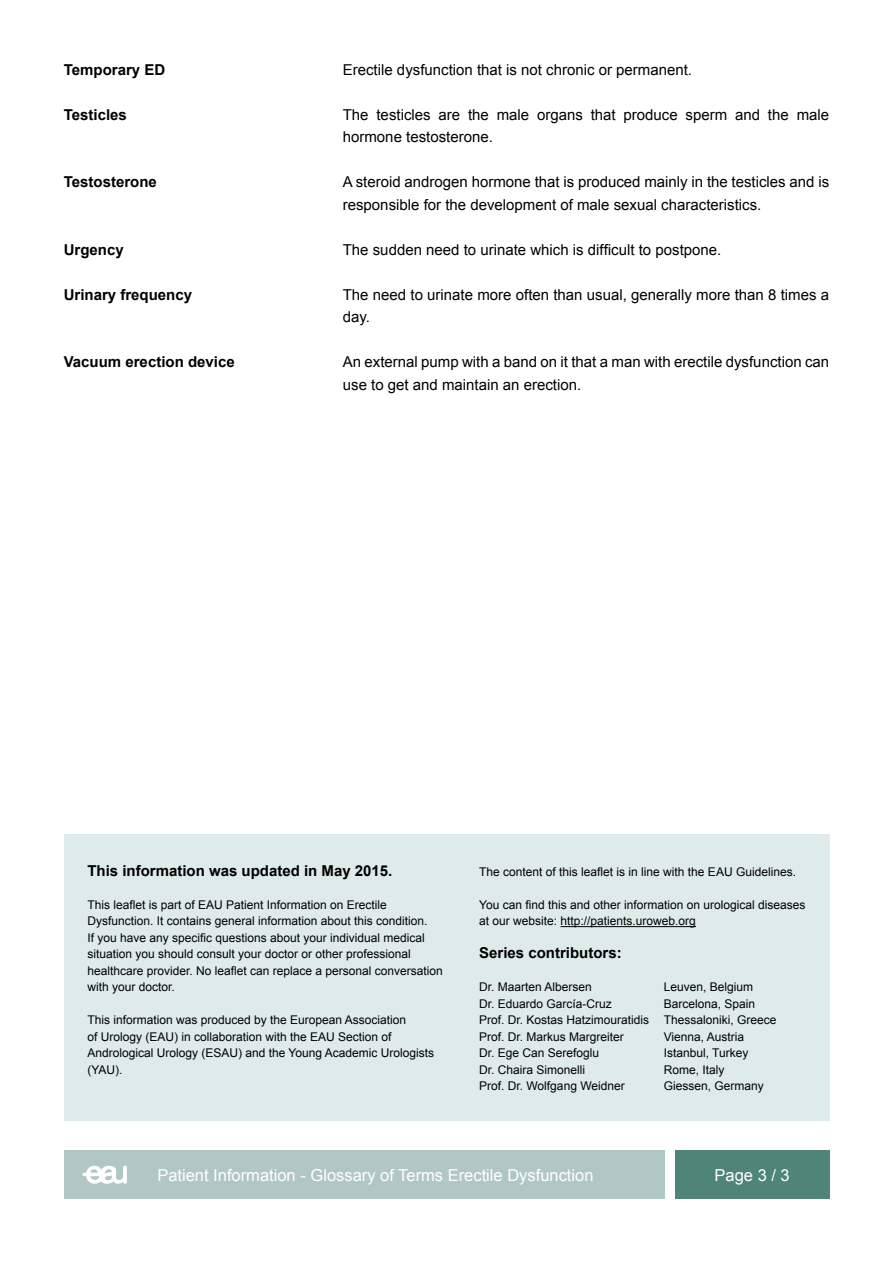
<style>
.page{position:relative;width:893px;height:1263px;background:#fff}
.page>*{position:absolute;margin:0;border:0;box-sizing:border-box;transform-origin:0 0}
.t1{font:16.5px "Arial";color:#fff}
.t2{font:15px/22.5px "Arial";color:#000}
.t3{font:700 15px "Arial";color:#000}
.t4{font:12px/16.5px "Arial";color:#000}
</style>
<div class="page">
<div style="left:675px;top:1150px;width:154px;height:49px;background:#4e8576"></div>
<div style="left:64px;top:1150px;width:600px;height:49px;background:#b0c7c6"></div>
<svg style="left:82px;top:1166px;width:45px;height:18px"></svg>
<div style="left:64px;top:834px;width:766px;height:287px;background:#deebe9"></div>
<hr style="left:561px;top:926px;width:135px;height:1px;background:#000">
<p class="t3" style="left:64px;top:59px;width:103px">Temporary ED</p>
<p class="t2" style="left:343px;top:58px;width:351px">Erectile dysfunction that is not chronic or permanent.</p>
<p class="t3" style="left:64px;top:104px;width:65px">Testicles</p>
<p class="t2" style="left:343px;top:103px;width:488px">The testicles are the male organs that produce sperm and the male hormone testosterone.</p>
<p class="t3" style="left:64px;top:172px;width:95px">Testosterone</p>
<p class="t2" style="left:343px;top:171px;width:488px">A steroid androgen hormone that is produced mainly in the testicles and is responsible for the development of male sexual characteristics.</p>
<p class="t3" style="left:64px;top:239px;width:62px">Urgency</p>
<p class="t2" style="left:343px;top:238px;width:380px">The sudden need to urinate which is difficult to postpone.</p>
<p class="t3" style="left:64px;top:284px;width:130px">Urinary frequency</p>
<p class="t2" style="left:343px;top:283px;width:488px">The need to urinate more often than usual, generally more than 8 times a day.</p>
<p class="t3" style="left:64px;top:352px;width:172px">Vacuum erection device</p>
<p class="t2" style="left:343px;top:351px;width:488px">An external pump with a band on it that a man with erectile dysfunction can use to get and maintain an erection.</p>
<p class="t3" style="left:87px;top:860px;width:307px">This information was updated in May 2015.</p>
<p class="t4" style="left:87px;top:896px;width:357px">This leaflet is part of EAU Patient Information on Erectile Dysfunction. It contains general information about this condition.<br>If you have any specific questions about your individual medical situation you should consult your doctor or other professional healthcare provider. No leaflet can replace a personal conversation with your doctor.</p>
<p class="t4" style="left:87px;top:1012px;width:348px">This information was produced by the European Association<br>of Urology (EAU) in collaboration with the EAU Section of Andrological Urology (ESAU) and the Young Academic Urologists (YAU).</p>
<p class="t4" style="left:479px;top:863px;width:318px">The content of this leaflet is in line with the EAU Guidelines.</p>
<p class="t4" style="left:479px;top:896px;width:328px">You can find this and other information on urological diseases at our website: http://patients.uroweb.org</p>
<p class="t3" style="left:479px;top:943px;width:144px">Series contributors:</p>
<p class="t4" style="left:479px;top:979px;width:114px">Dr. Maarten Albersen</p>
<p class="t4" style="left:664px;top:979px;width:91px">Leuven, Belgium</p>
<p class="t4" style="left:479px;top:995px;width:134px">Dr. Eduardo García-Cruz</p>
<p class="t4" style="left:479px;top:995px;width:299px;text-indent:184px">Barcelona, Spain<br>Prof. Dr. Kostas Hatzimouratidis Thessaloniki, Greece<br>Prof. Dr. Markus Margreiter</p>
<p class="t4" style="left:664px;top:1028px;width:82px">Vienna, Austria</p>
<p class="t4" style="left:479px;top:1045px;width:122px">Dr. Ege Can Serefoglu</p>
<p class="t4" style="left:664px;top:1045px;width:86px">Istanbul, Turkey</p>
<p class="t4" style="left:479px;top:1061px;width:108px">Dr. Chaira Simonelli</p>
<p class="t4" style="left:664px;top:1061px;width:62px">Rome, Italy</p>
<p class="t4" style="left:479px;top:1078px;width:147px">Prof. Dr. Wolfgang Weidner</p>
<p class="t4" style="left:664px;top:1078px;width:102px">Giessen, Germany</p>
<h1 class="t1" style="left:157px;top:1164px;width:438px">Patient Information - Glossary of Terms Erectile Dysfunction</h1>
<h1 class="t1" style="left:714px;top:1164px;width:77px">Page 3 / 3</h1>
</div>
